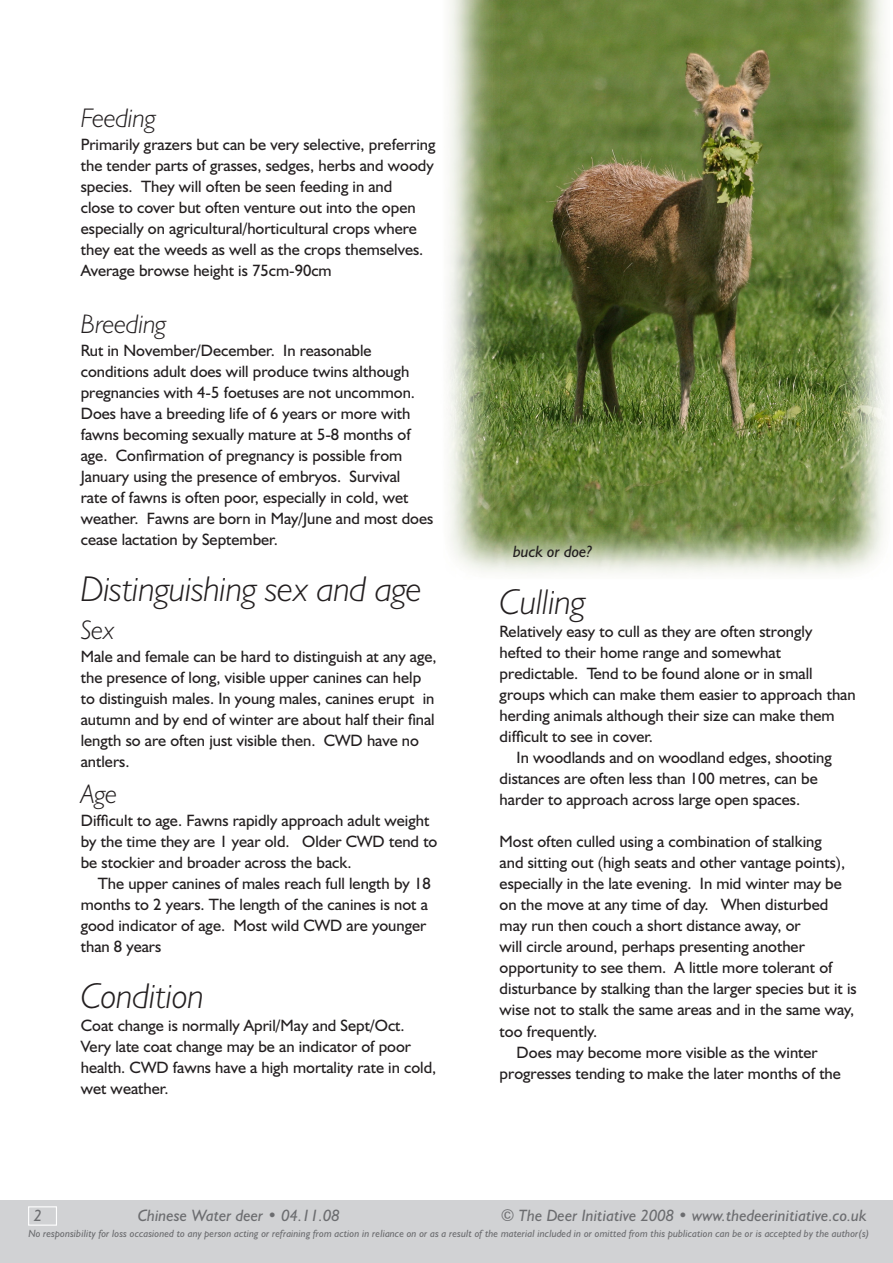
<style>
.page{position:relative;width:893px;height:1263px;background:#fff}
.page>*{position:absolute;margin:0;border:0;box-sizing:border-box;transform-origin:0 0}
.headerMin{font:italic 300 36px "Humanist 521 BT";letter-spacing:-.005em;color:#231f20}
.headerMinMin{font:italic 300 27px "Humanist 521 BT";letter-spacing:-.005em;color:#231f20}
.basic_indent{font:16.5px/21px "Humanist 521 BT";color:#231f20}
.t1{font:italic 16.5px "Humanist 521 BT";color:#6c6d70}
.t2{font:italic 16.5px "Humanist 521 BT";color:#231f20}
.t3{font:italic 10.5px "Humanist 521 BT";letter-spacing:.005em;color:#6c6d70}
</style>
<div class="page">
<img style="left:0;top:0;width:893px;height:1201px">
<div style="left:0;top:1201px;width:893px;height:62px;background:#d1d2d4"></div>
<div style="left:28px;top:1206px;width:29px;height:20px;border:1px solid #fff"></div>
<p class="headerMinMin" style="left:81px;top:101px;width:77px">Feeding</p>
<p class="basic_indent" style="left:81px;top:134px;width:356px">Primarily grazers but can be very selective, preferring the tender parts of grasses, sedges, herbs and woody species. They will often be seen feeding in and<br>close to cover but often venture out into the open especially on agricultural/horticultural crops where they eat the weeds as well as the crops themselves.<br>Average browse height is 75cm-90cm</p>
<p class="headerMinMin" style="left:81px;top:307px;width:87px">Breeding</p>
<p class="basic_indent" style="left:81px;top:339px;width:354px">Rut in November/December. In reasonable conditions adult does will produce twins although pregnancies with 4-5 foetuses are not uncommon.<br>Does have a breeding life of 6 years or more with fawns becoming sexually mature at 5-8 months of age. Confirmation of pregnancy is possible from January using the presence of embryos. Survival<br>rate of fawns is often poor, especially in cold, wet weather. Fawns are born in May/June and most does cease lactation by September.</p>
<p class="headerMin" style="left:81px;top:567px;width:343px">Distinguishing sex and age</p>
<p class="headerMinMin" style="left:81px;top:613px;width:35px">Sex</p>
<p class="basic_indent" style="left:81px;top:645px;width:357px">Male and female can be hard to distinguish at any age, the presence of long, visible upper canines can help to distinguish males. In young males, canines erupt in autumn and by end of winter are about half their final length so are often just visible then. CWD have no antlers.</p>
<p class="headerMinMin" style="left:81px;top:777px;width:38px">Age</p>
<p class="basic_indent" style="left:81px;top:809px;width:358px">Difficult to age. Fawns rapidly approach adult weight by the time they are 1 year old. Older CWD tend to be stockier and broader across the back.</p>
<p class="basic_indent" style="left:81px;top:872px;width:351px;text-indent:17px">The upper canines of males reach full length by 18 months to 2 years. The length of the canines is not a good indicator of age. Most wild CWD are younger than 8 years</p>
<p class="headerMin" style="left:81px;top:974px;width:125px">Condition</p>
<p class="basic_indent" style="left:81px;top:1015px;width:357px">Coat change is normally April/May and Sept/Oct.<br>Very late coat change may be an indicator of poor health. CWD fawns have a high mortality rate in cold, wet weather.</p>
<p class="t2" style="left:513px;top:541px;width:80px">buck or doe?</p>
<p class="headerMin" style="left:500px;top:580px;width:87px">Culling</p>
<p class="basic_indent" style="left:500px;top:621px;width:357px">Relatively easy to cull as they are often strongly hefted to their home range and somewhat predictable. Tend to be found alone or in small groups which can make them easier to approach than herding animals although their size can make them difficult to see in cover.</p>
<p class="basic_indent" style="left:500px;top:747px;width:334px;text-indent:17px">In woodlands and on woodland edges, shooting distances are often less than 100 metres, can be harder to approach across large open spaces.</p>
<p class="basic_indent" style="left:500px;top:831px;width:359px">Most often culled using a combination of stalking<br>and sitting out (high seats and other vantage points), especially in the late evening. In mid winter may be on the move at any time of day. When disturbed may run then couch a short distance away, or<br>will circle around, perhaps presenting another opportunity to see them. A little more tolerant of disturbance by stalking than the larger species but it is wise not to stalk the same areas and in the same way, too frequently.</p>
<p class="basic_indent" style="left:500px;top:1041px;width:343px;text-align:center">Does may become more visible as the winter progresses tending to make the later months of the</p>
<p class="t1" style="left:138px;top:1205px;width:203px">Chinese Water deer • 04.11 .08</p>
<p class="t1" style="left:501px;top:1205px;width:367px">© The Deer Initiative 2008 • www.thedeerinitiative.co.uk</p>
<p class="t3" style="left:28px;top:1227px;width:843px">No responsibility for loss occasioned to any person acting or refraining from action in reliance on or as a result of the material included in or omitted from this publication can be or is accepted by the author(s)</p>
</div>
